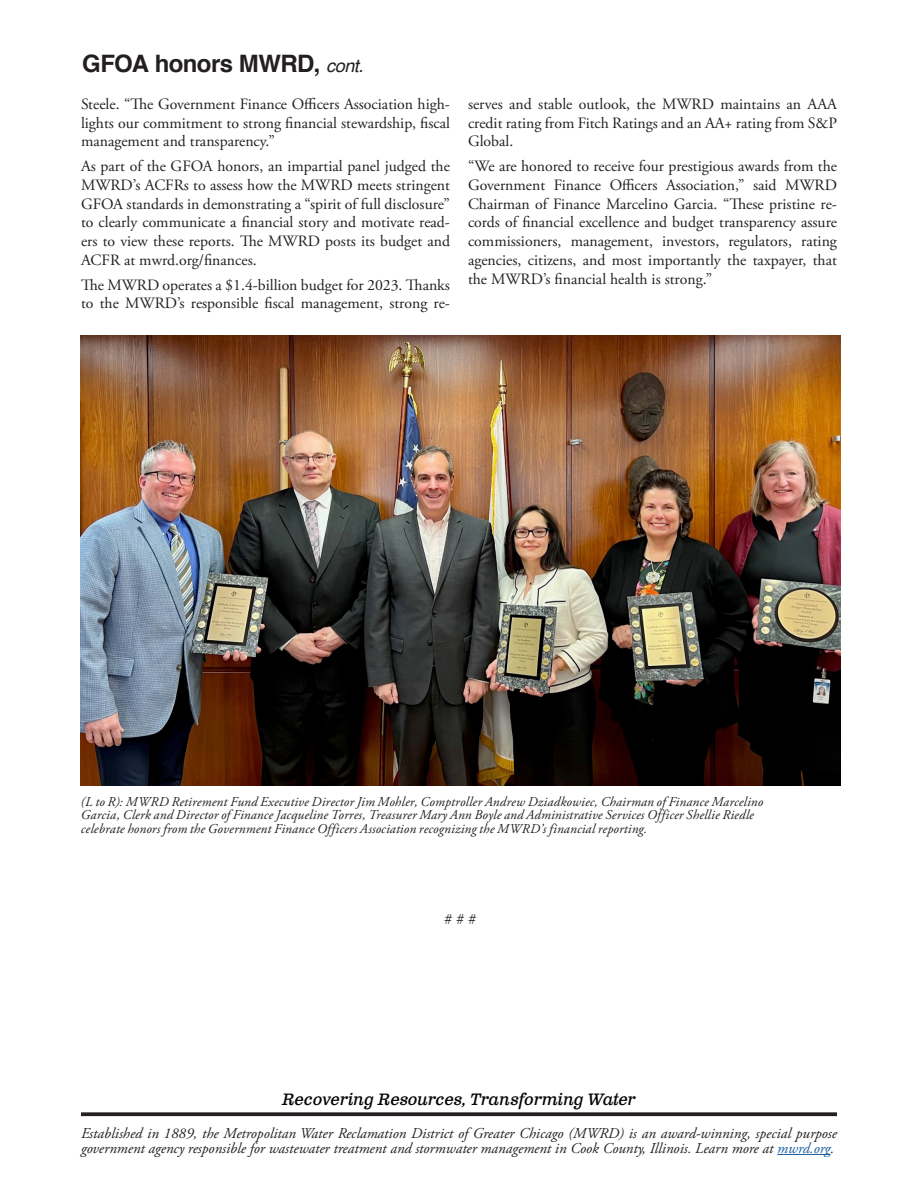
<style>
.page{position:relative;width:918px;height:1188px;background:#fff}
.page>*{position:absolute;margin:0;border:0;box-sizing:border-box;transform-origin:0 0}
.continued_headline{font:700 24px "Helvetica";letter-spacing:-.025em;color:#231f20}
.Paragraph_Style_9{font:italic 16.5px "Clarendon Text Pro";letter-spacing:-.005em;color:#040503}
.text{font:15.75px/18.9px "Adobe Garamond Pro";color:#231f20;text-align:justify}
.t1{font:italic 15px/15px "Adobe Garamond Pro";color:#231f20}
.t2{font:italic 13.5px/13.5px "Adobe Garamond Pro";letter-spacing:.01em;color:#231f20}
.s1{font-weight:400;font-style:italic;font-size:18px}
.s2{color:#175d9e}
</style>
<div class="page">
<hr style="left:777px;top:1154px;width:54px;height:1px;background:#175d9e">
<svg style="left:81px;top:1112px;width:756px;height:4px;background:#363233"></svg>
<img style="left:81px;top:336px;width:759px;height:449px">
<p class="continued_headline" style="left:82px;top:44px;width:283px">GFOA honors MWRD, <span class="s1">cont.</span></p>
<p class="text" style="left:81px;top:95px;width:371px">Steele. “The Government Finance Officers Association high&shy;lights our commitment to strong financial stewardship, fiscal management and transparency.”</p>
<p class="text" style="left:81px;top:157px;width:371px">As part of the GFOA honors, an impartial panel judged the MWRD’s ACFRs to assess how the MWRD meets stringent GFOA standards in demonstrating a “spirit of full disclosure” to clearly communicate a financial story and motivate read&shy;ers to view these reports. The MWRD posts its budget and ACFR at mwrd.org/finances.</p>
<p class="text" style="left:81px;top:276px;width:371px">The MWRD operates a $1.4-billion budget for 2023. Thanks to the MWRD’s responsible fiscal management, strong re-</p>
<p class="text" style="left:468px;top:95px;width:371px">serves and stable outlook, the MWRD maintains an AAA credit rating from Fitch Ratings and an AA+ rating from S&amp;P Global.</p>
<p class="text" style="left:468px;top:157px;width:371px">“We are honored to receive four prestigious awards from the Government Finance Officers Association,” said MWRD Chairman of Finance Marcelino Garcia. “These pristine re&shy;cords of financial excellence and budget transparency assure commissioners, management, investors, regulators, rating agencies, citizens, and most importantly the taxpayer, that the MWRD’s financial health is strong.”</p>
<p class="t2" style="left:81px;top:795px;width:684px">(L to R): MWRD Retirement Fund Executive Director Jim Mohler, Comptroller Andrew Dziadkowiec, Chairman of Finance Marcelino<br>Garcia, Clerk and Director of Finance Jacqueline Torres, Treasurer Mary Ann Boyle and Administrative Services Officer Shellie Riedle celebrate honors from the Government Finance Officers Association recognizing the MWRD’s financial reporting.</p>
<p class="text" style="left:444px;top:910px;width:34px"># # #</p>
<p class="Paragraph_Style_9" style="left:282px;top:1089px;width:355px">Recovering Resources, Transforming Water</p>
<p class="t1" style="left:81px;top:1126px;width:758px">Established in 1889, the Metropolitan Water Reclamation District of Greater Chicago (MWRD) is an award-winning, special purpose government agency responsible for wastewater treatment and stormwater management in Cook County, Illinois. Learn more at <span class="s2">mwrd.org</span>.</p>
</div>
